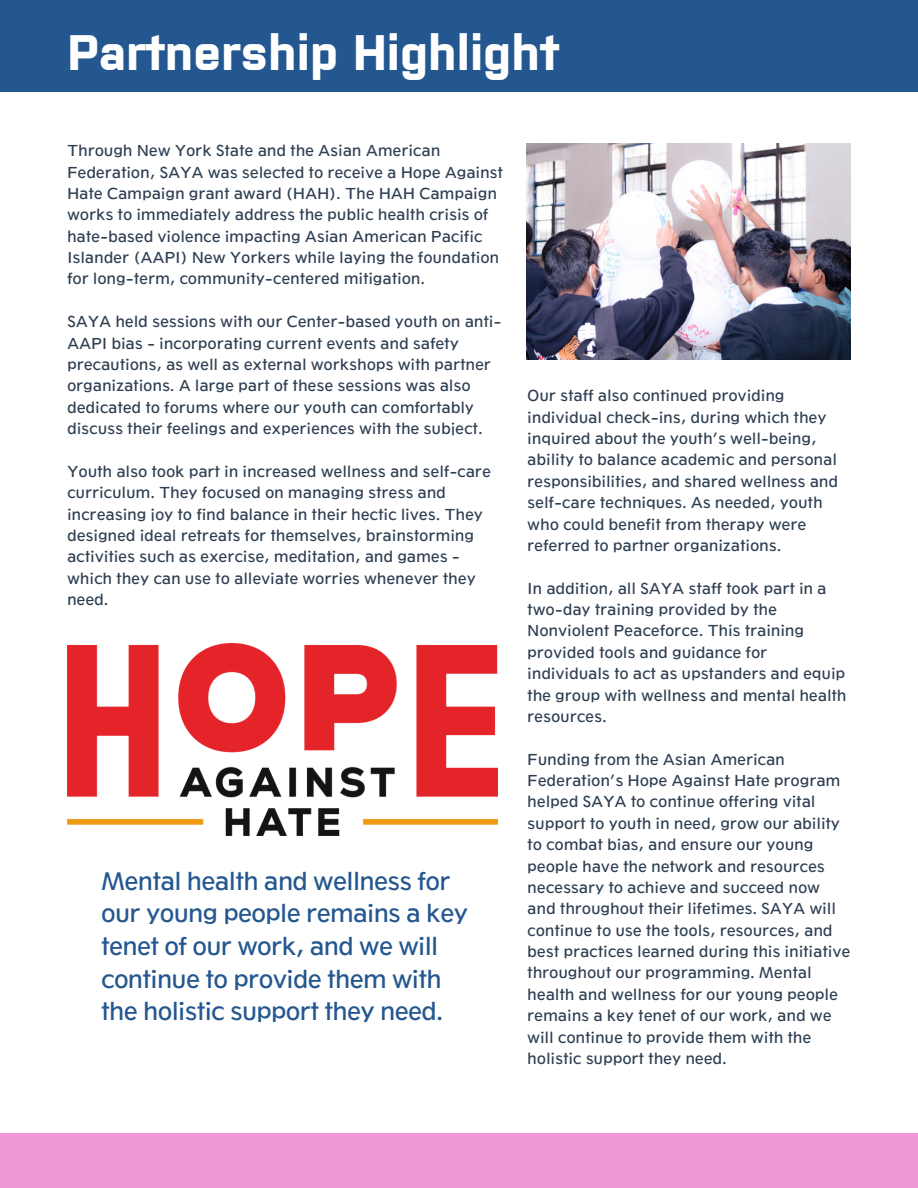
<style>
.page{position:relative;width:918px;height:1188px;background:#fff}
.page>*{position:absolute;margin:0;border:0;box-sizing:border-box;transform-origin:0 0}
.t1{font:700 49.8px "Purista";color:#fff}
.t2{font:24px/32.7px "Tw Cen Class MT Std";color:#24578f}
.t3{font:15px/21.3px "Tw Cen Class MT Std";letter-spacing:.03em;color:#2e3f52}
</style>
<div class="page">
<div style="left:0;top:0;width:918px;height:92px;background:#24578f"></div>
<img style="left:67px;top:644px;width:430px;height:191px">
<img style="left:526px;top:143px;width:324px;height:216px">
<div style="left:0;top:1134px;width:918px;height:54px;background:#f099d4"></div>
<h1 class="t1" style="left:67px;top:16px;width:493px">Partnership Highlight</h1>
<p class="t3" style="left:67px;top:140px;width:437px">Through New York State and the Asian American Federation, SAYA was selected to receive a Hope Against Hate Campaign grant award (HAH). The HAH Campaign works to immediately address the public health crisis of hate-based violence impacting Asian American Pacific Islander (AAPI) New Yorkers while laying the foundation for long-term, community-centered mitigation.</p>
<p class="t3" style="left:67px;top:311px;width:435px">SAYA held sessions with our Center-based youth on anti-AAPI bias - incorporating current events and safety precautions, as well as external workshops with partner organizations. A large part of these sessions was also dedicated to forums where our youth can comfortably discuss their feelings and experiences with the subject.</p>
<p class="t3" style="left:67px;top:461px;width:425px">Youth also took part in increased wellness and self-care curriculum. They focused on managing stress and increasing joy to find balance in their hectic lives. They designed ideal retreats for themselves, brainstorming activities such as exercise, meditation, and games - which they can use to alleviate worries whenever they need.</p>
<h2 class="t2" style="left:101px;top:865px;width:368px">Mental health and wellness for our young people remains a key tenet of our work, and we will continue to provide them with the holistic support they need.</h2>
<p class="t3" style="left:528px;top:386px;width:312px">Our staff also continued providing individual check-ins, during which they inquired about the youth’s well-being, ability to balance academic and personal responsibilities, and shared wellness and self-care techniques. As needed, youth who could benefit from therapy were referred to partner organizations.</p>
<p class="t3" style="left:528px;top:578px;width:320px">In addition, all SAYA staff took part in a two-day training provided by the Nonviolent Peaceforce. This training provided tools and guidance for individuals to act as upstanders and equip the group with wellness and mental health resources.</p>
<p class="t3" style="left:528px;top:749px;width:324px">Funding from the Asian American Federation’s Hope Against Hate program helped SAYA to continue offering vital support to youth in need, grow our ability to combat bias, and ensure our young people have the network and resources necessary to achieve and succeed now and throughout their lifetimes. SAYA will continue to use the tools, resources, and best practices learned during this initiative throughout our programming. Mental health and wellness for our young people remains a key tenet of our work, and we will continue to provide them with the holistic support they need.</p>
</div>
